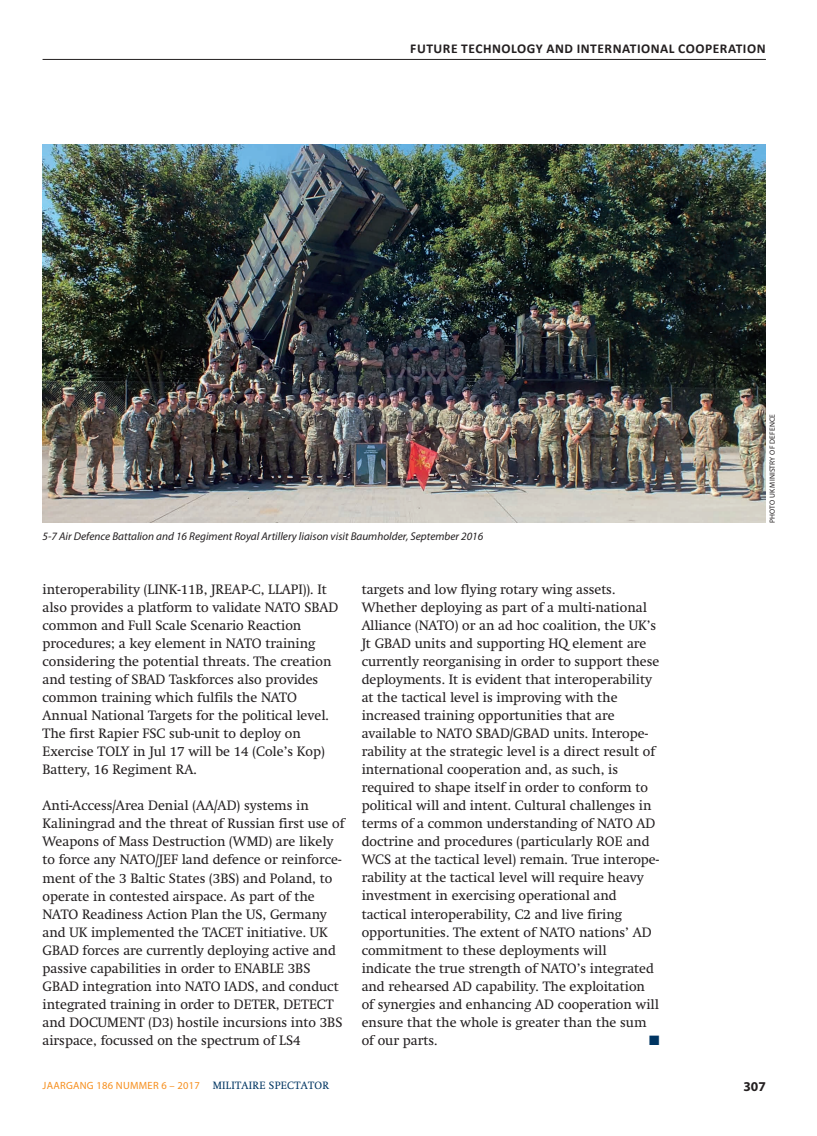
<style>
.page{position:relative;width:817px;height:1136px;background:#fff}
.page>*{position:absolute;margin:0;border:0;box-sizing:border-box;transform-origin:0 0}
.t1{font:13.5px/18px "Swift";color:#231f20}
.t2{font:700 13.5px "Calibri";letter-spacing:.04em;color:#231f20}
.t3{font:700 13.5px "Myriad Pro";color:#231f20}
.t4{font:13.5px "Zapf Dingbats";color:#003562}
.t5{font:italic 11.25px "Myriad Pro";color:#231f20}
.t6{font:10.5px "Myriad Pro";letter-spacing:.025em;color:#f68f1e}
.t7{font:7.5px "Myriad Pro";letter-spacing:.02em;color:#231f20}
.s1{font-family:"Swift";color:#003562}
</style>
<div class="page">
<hr style="left:43px;top:59px;width:722px;height:1px;background:#231f20">
<img style="left:43px;top:144px;width:722px;height:378px">
<p class="t2" style="left:410px;top:40px;width:357px">FUTURE TECHNOLOGY AND INTERNATIONAL COOPERATION</p>
<p class="t5" style="left:43px;top:530px;width:442px">5-7 Air Defence Battalion and 16 Regiment Royal Artillery liaison visit Baumholder, September 2016</p>
<p class="t1" style="left:43px;top:580px;width:297px">interoperability (LINK-11B, JREAP-C, LLAPI)). It also provides a platform to validate NATO SBAD common and Full Scale Scenario Reaction procedures; a key element in NATO training considering the potential threats. The creation and testing of SBAD Taskforces also provides common training which fulfils the NATO Annual National Targets for the political level.<br>The first Rapier FSC sub-unit to deploy on Exercise TOLY in Jul 17 will be 14 (Cole’s Kop)<br>Battery, 16 Regiment RA.</p>
<p class="t1" style="left:43px;top:796px;width:303px">Anti-Access/Area Denial (AA/AD) systems in Kaliningrad and the threat of Russian first use of Weapons of Mass Destruction (WMD) are likely to force any NATO/JEF land defence or reinforce&shy;ment of the 3 Baltic States (3BS) and Poland, to operate in contested airspace. As part of the NATO Readiness Action Plan the US, Germany and UK implemented the TACET initiative. UK GBAD forces are currently deploying active and passive capabilities in order to ENABLE 3BS GBAD integration into NATO IADS, and conduct integrated training in order to DETER, DETECT and DOCUMENT (D3) hostile incursions into 3BS airspace, focussed on the spectrum of LS4</p>
<p class="t1" style="left:361px;top:580px;width:299px">targets and low flying rotary wing assets.<br>Whether deploying as part of a multi-national Alliance (NATO) or an ad hoc coalition, the UK’s Jt GBAD units and supporting HQ element are currently reorganising in order to support these deployments. It is evident that interoperability at the tactical level is improving with the increased training opportunities that are available to NATO SBAD/GBAD units. Interope&shy;rability at the strategic level is a direct result of international cooperation and, as such, is required to shape itself in order to conform to political will and intent. Cultural challenges in terms of a common understanding of NATO AD doctrine and procedures (particularly ROE and WCS at the tactical level) remain. True interope&shy;rability at the tactical level will require heavy investment in exercising operational and tactical interoperability, C2 and live firing opportunities. The extent of NATO nations’ AD commitment to these deployments will indicate the true strength of NATO’s integrated and rehearsed AD capability. The exploitation of synergies and enhancing AD cooperation will ensure that the whole is greater than the sum of our parts.</p>
<p class="t4" style="left:649px;top:1033px;width:12px">■</p>
<p class="t7" style="left:768px;top:523px;width:111px;rotate:-90deg">PHOTO UK MINISTRY OF DEFENCE</p>
<p class="t6" style="left:43px;top:1079px;width:288px">JAARGANG 186 NUMMER 6 – 2017 <span class="s1">MILITAIRE SPECTATOR</span></p>
<p class="t3" style="left:743px;top:1078px;width:24px">307</p>
</div>
